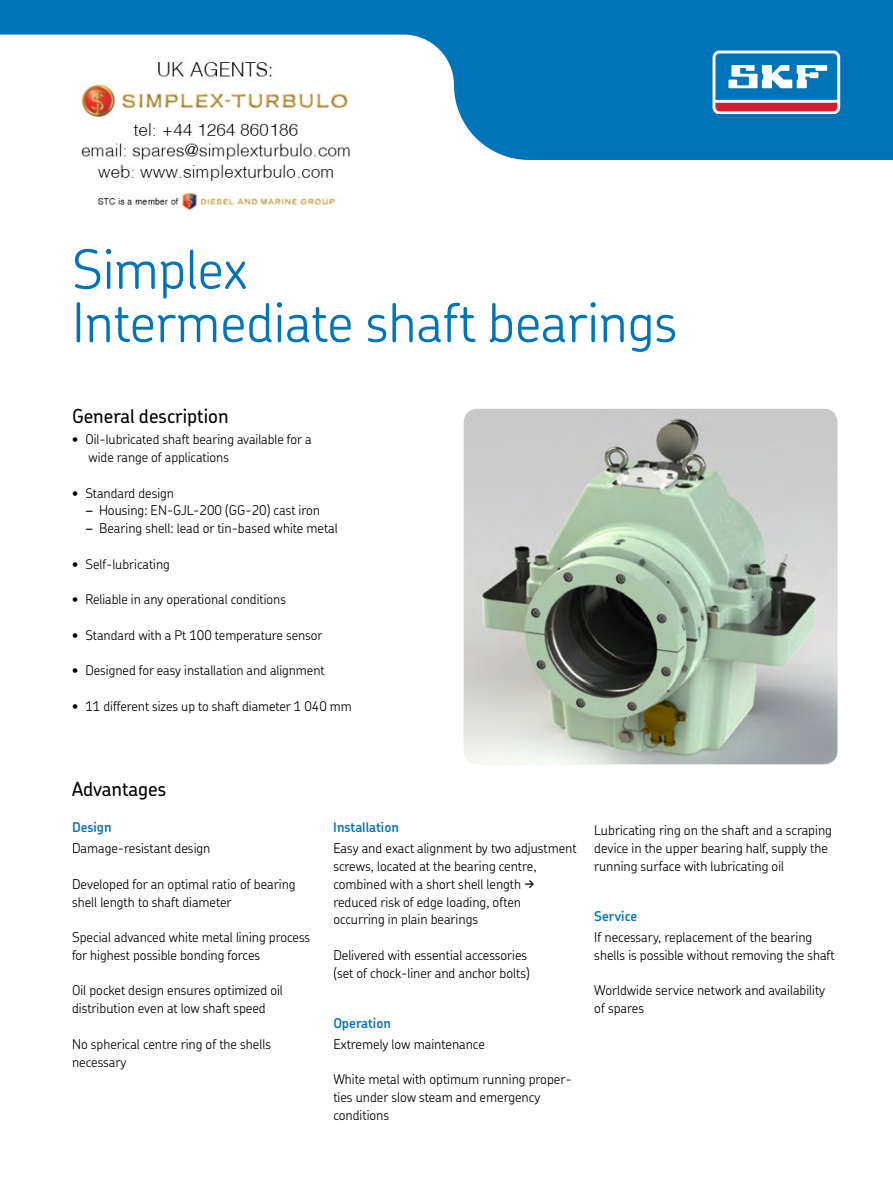
<style>
.page{position:relative;width:893px;height:1191px;background:#fff}
.page>*{position:absolute;margin:0;border:0;box-sizing:border-box;transform-origin:0 0}
.t1{font:300 54px/53.2px "SKF Chevin";color:#0074b8}
.t2{font:500 19.5px "SKF Chevin";letter-spacing:-.005em;color:#000}
.t3{font:500 19.35px "SKF Chevin";color:#000}
.t4{font:300 13.5px/17.9px "SKF Chevin";color:#000}
.t5{font:600 13.5px "SKF Chevin";color:#0074b8}
.t6{font:300 13.35px/17.9px "SKF Chevin";color:#000}
.s1{font-weight:500;font-style:italic}
</style>
<div class="page">
<svg style="left:0;top:0;width:892px;height:160px;fill:#0074b8"></svg>
<img style="left:464px;top:409px;width:373px;height:355px">
<svg style="left:712px;top:51px;width:128px;height:63px"></svg>
<svg style="left:715px;top:53px;width:122px;height:58px"></svg>
<img style="left:67px;top:44px;width:296px;height:168px">
<h1 class="t1" style="left:72px;top:241px;width:606px">Simplex<br>Intermediate shaft bearings</h1>
<h3 class="t3" style="left:72px;top:403px;width:158px">General description</h3>
<p class="t6" style="left:88px;top:430px;width:224px;text-indent:-16px">• Oil-lubricated shaft bearing available for a wide range of applications</p>
<p class="t6" style="left:72px;top:484px;width:103px">• Standard design</p>
<p class="t4" style="left:86px;top:501px;width:236px"><span class="s1">–</span> Housing: EN-GJL-200 (GG-20) cast iron</p>
<p class="t4" style="left:86px;top:519px;width:254px"><span class="s1">–</span> Bearing shell: lead or tin-based white metal</p>
<p class="t6" style="left:72px;top:555px;width:99px">• Self-lubricating</p>
<p class="t6" style="left:72px;top:590px;width:215px">• Reliable in any operational conditions</p>
<p class="t6" style="left:72px;top:626px;width:252px">• Standard with a Pt 100 temperature sensor</p>
<p class="t6" style="left:72px;top:661px;width:254px">• Designed for easy installation and alignment</p>
<p class="t6" style="left:72px;top:697px;width:281px">• 11 different sizes up to shaft diameter 1 040 mm</p>
<h2 class="t2" style="left:72px;top:777px;width:96px">Advantages</h2>
<p class="t5" style="left:72px;top:819px;width:41px">Design</p>
<p class="t4" style="left:72px;top:839px;width:140px">Damage-resistant design</p>
<p class="t4" style="left:72px;top:875px;width:225px">Developed for an optimal ratio of bearing shell length to shaft diameter</p>
<p class="t4" style="left:72px;top:928px;width:240px">Special advanced white metal lining process for highest possible bonding forces</p>
<p class="t4" style="left:72px;top:981px;width:212px">Oil pocket design ensures optimized oil distribution even at low shaft speed</p>
<p class="t4" style="left:72px;top:1035px;width:201px">No spherical centre ring of the shells necessary</p>
<p class="t5" style="left:333px;top:819px;width:67px">Installation</p>
<p class="t4" style="left:333px;top:839px;width:245px">Easy and exact alignment by two adjustment screws, located at the bearing centre, combined with a short shell length<br>reduced risk of edge loading, often<br>occurring in plain bearings</p>
<p class="t4" style="left:333px;top:946px;width:198px">Delivered with essential accessories (set of chock-liner and anchor bolts)</p>
<p class="t5" style="left:333px;top:1014px;width:59px">Operation</p>
<p class="t4" style="left:333px;top:1035px;width:153px">Extremely low maintenance</p>
<p class="t4" style="left:333px;top:1070px;width:240px">White metal with optimum running proper&shy;ties under slow steam and emergency conditions</p>
<p class="t4" style="left:594px;top:821px;width:239px">Lubricating ring on the shaft and a scraping device in the upper bearing half, supply the running surface with lubricating oil</p>
<p class="t5" style="left:594px;top:908px;width:44px">Service</p>
<p class="t4" style="left:594px;top:928px;width:242px">If necessary, replacement of the bearing shells is possible without removing the shaft</p>
<p class="t4" style="left:594px;top:981px;width:232px">Worldwide service network and availability of spares</p>
</div>
